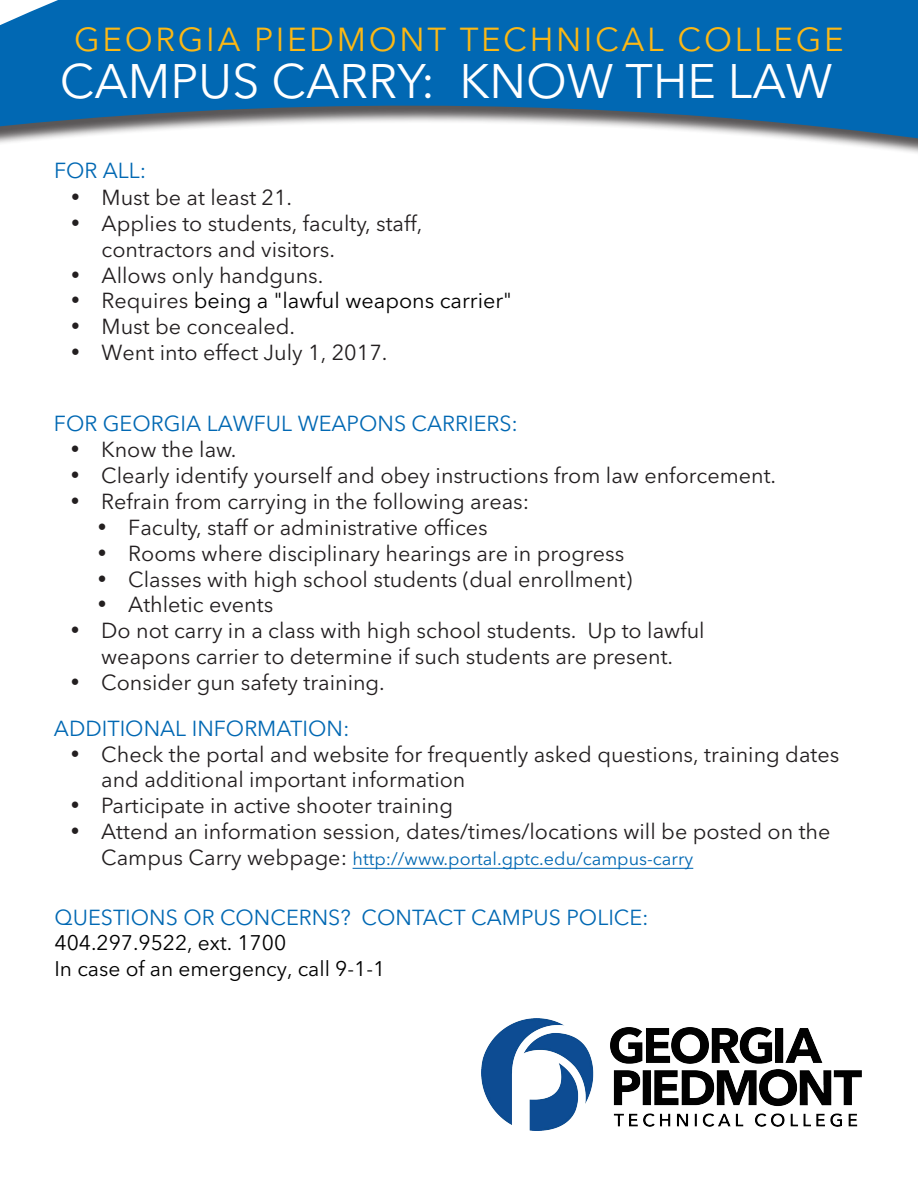
<style>
.page{position:relative;width:918px;height:1188px;background:#fff}
.page>*{position:absolute;margin:0;border:0;box-sizing:border-box;transform-origin:0 0}
.t1{font:48px "Avenir Next LT Pro";color:#fff}
.t2{font:33px "Avenir Next LT Pro";letter-spacing:.08em;color:#fcb814}
.t3{font:21.6px/26px "Avenir Next LT Pro";color:#231f20}
.t4{font:21.6px "Avenir Next LT Pro";color:#0168b3}
.t5{font:21.6px "Avenir Next LT Pro";color:#000}
.t6{font:21px/25.2px "Avenir Next LT Pro";color:#000}
.t7{font:18px "Avenir Next LT Pro";color:#0168b3}
.s1{font-family:"Futura BT"}
.s2{font-family:"Futura BT";color:#231f20}
.s3{color:#231f20}
.s4{color:#0168b3}
.s5{font-size:21.6px;color:#231f20}
</style>
<div class="page">
<svg style="left:0;top:0;width:918px;height:153px;fill:#0168b3"></svg>
<hr style="left:353px;top:868px;width:340px;height:1px;background:#0168b3">
<img style="left:481px;top:1019px;width:381px;height:112px">
<h2 class="t2" style="left:74px;top:19px;width:771px">GEORGIA PIEDMONT TECHNICAL COLLEGE</h2>
<h1 class="t1" style="left:60px;top:53px;width:774px">CAMPUS CARRY: KNOW THE LAW</h1>
<p class="t4" style="left:54px;top:158px;width:94px">FOR ALL:</p>
<p class="t3" style="left:69px;top:184px;width:225px"><span class="s1">•</span> Must be at least 21.</p>
<p class="t3" style="left:102px;top:210px;width:322px;text-indent:-32px"><span class="s1">•</span> Applies to students, faculty, staff, contractors and visitors.</p>
<p class="t3" style="left:69px;top:262px;width:256px"><span class="s1">•</span> Allows only handguns.</p>
<p class="t5" style="left:69px;top:288px;width:444px"><span class="s2">•</span> <span class="s3">Requires</span> being a "lawful weapons carrier"</p>
<p class="t3" style="left:69px;top:314px;width:227px"><span class="s1">•</span> Must be concealed.</p>
<p class="t3" style="left:69px;top:340px;width:320px"><span class="s1">•</span> Went into effect July 1, 2017.</p>
<p class="t4" style="left:54px;top:411px;width:466px">FOR GEORGIA LAWFUL WEAPONS CARRIERS:</p>
<p class="t3" style="left:69px;top:436px;width:169px"><span class="s1">•</span> Know the law.</p>
<p class="t3" style="left:69px;top:462px;width:709px"><span class="s1">•</span> Clearly identify yourself and obey instructions from law enforcement.</p>
<p class="t3" style="left:69px;top:488px;width:462px"><span class="s1">•</span> Refrain from carrying in the following areas:</p>
<p class="t3" style="left:96px;top:514px;width:393px"><span class="s1">•</span> Faculty, staff or administrative offices</p>
<p class="t3" style="left:96px;top:540px;width:530px"><span class="s1">•</span> Rooms where disciplinary hearings are in progress</p>
<p class="t3" style="left:96px;top:566px;width:538px"><span class="s1">•</span> Classes with high school students (dual enrollment)</p>
<p class="t3" style="left:96px;top:592px;width:179px"><span class="s1">•</span> Athletic events</p>
<p class="t3" style="left:69px;top:618px;width:637px;text-align:center"><span class="s1">•</span> Do not carry in a class with high school students. Up to lawful weapons carrier to determine if such students are present.</p>
<p class="t3" style="left:54px;top:660px;width:332px;line-height:45.5px;text-indent:15px"><span class="s1">•</span> Consider gun safety training.<br><span class="s4">ADDITIONAL INFORMATION:</span></p>
<p class="t3" style="left:101px;top:741px;width:740px;text-indent:-32px"><span class="s1">•</span> Check the portal and website for frequently asked questions, training dates and additional important information</p>
<p class="t3" style="left:69px;top:793px;width:386px"><span class="s1">•</span> Participate in active shooter training</p>
<p class="t3" style="left:69px;top:819px;width:763px"><span class="s1">•</span> Attend an information session, dates/times/locations will be posted on the</p>
<p class="t7" style="left:101px;top:848px;width:594px"><span class="s5">Campus Carry webpage:</span> http://www.portal.gptc.edu/campus-carry</p>
<p class="t4" style="left:54px;top:905px;width:596px">QUESTIONS OR CONCERNS? CONTACT CAMPUS POLICE:</p>
<p class="t6" style="left:54px;top:930px;width:332px">404.297.9522, ext. 1700<br>In case of an emergency, call 9-1-1</p>
</div>
